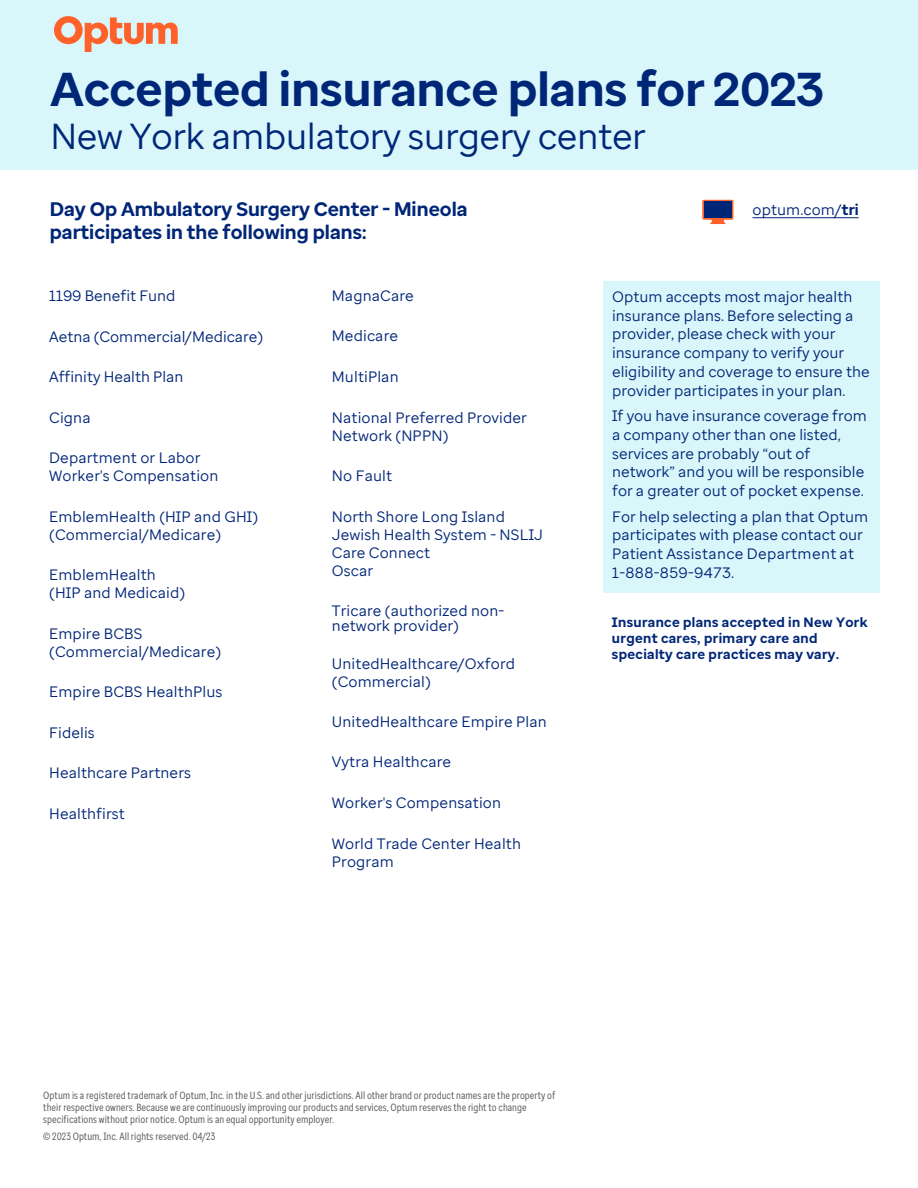
<style>
.page{position:relative;width:918px;height:1188px;background:#fff}
.page>*{position:absolute;margin:0;border:0;box-sizing:border-box;transform-origin:0 0}
.Headline{font:700 47.25px "Optum Sans";color:#002677}
.Headline-2{font:36px "Optum Sans";letter-spacing:-.015em;color:#002677}
.Intro{font:700 19.5px/23.4px "Optum Sans";color:#002677}
.Body{font:15px/18px "Optum Sans";letter-spacing:.01em;color:#002677}
.t1{font:15px/18.8px "Optum Sans";color:#002677}
.Call_to_action{font:15px "Optum Sans";letter-spacing:.005em;color:#002677}
.t2{font:700 13.5px/16.2px "Optum Sans";letter-spacing:.025em;color:#002677}
.t3{font:10.5px/12.3px "Optum Sans Cond";color:#5a5a5a}
.s1{font-weight:700}
.s2{font-style:inherit}
</style>
<div class="page">
<div style="left:0;top:0;width:918px;height:170px;background:#d9f6fa"></div>
<svg style="left:54px;top:16px;width:124px;height:36px"></svg>
<div style="left:603px;top:281px;width:276px;height:311px;background:#d9f6fa"></div>
<svg style="left:702px;top:200px;width:31px;height:24px"></svg>
<div style="left:704px;top:202px;width:28px;height:16px;background:#002677"></div>
<hr style="left:753px;top:217px;width:106px;height:1px;background:#002677">
<p class="Headline" style="left:50px;top:59px;width:775px">Accepted insurance plans for 2023</p>
<p class="Headline-2" style="left:50px;top:113px;width:597px">New York ambulatory surgery center</p>
<p class="Intro" style="left:50px;top:197px;width:419px">Day Op Ambulatory Surgery Center - Mineola participates in the following plans:</p>
<p class="Call_to_action" style="left:753px;top:200px;width:108px">optum.com/<span class="s1">tri</span></p>
<p class="Body" style="left:49px;top:287px;width:128px">1199 Benefit Fund</p>
<p class="Body" style="left:49px;top:327px;width:215px">Aetna (Commercial/Medicare)</p>
<p class="Body" style="left:49px;top:368px;width:136px">Affinity Health Plan</p>
<p class="Body" style="left:49px;top:408px;width:43px"><span class="s2">C</span>igna</p>
<p class="Body" style="left:49px;top:449px;width:171px">Department or Labor<br>Worker's Compensation</p>
<p class="Body" style="left:49px;top:507px;width:211px">EmblemHealth (HIP and GHI) (Commercial/Medicare)</p>
<p class="Body" style="left:49px;top:566px;width:137px">EmblemHealth (HIP and Medicaid)</p>
<p class="Body" style="left:49px;top:624px;width:173px">Empire BCBS (Commercial/Medicare)</p>
<p class="Body" style="left:49px;top:683px;width:175px">Empire BCBS HealthPlus</p>
<p class="Body" style="left:49px;top:723px;width:47px">Fidelis</p>
<p class="Body" style="left:49px;top:764px;width:143px">Healthcare Partners</p>
<p class="Body" style="left:49px;top:804px;width:77px">Healthfirst</p>
<p class="Body" style="left:332px;top:287px;width:83px">MagnaCare</p>
<p class="Body" style="left:332px;top:327px;width:68px">Medicare</p>
<p class="Body" style="left:332px;top:368px;width:68px">MultiPlan</p>
<p class="Body" style="left:332px;top:408px;width:197px">National Preferred Provider<br>Network (NPPN)</p>
<p class="Body" style="left:332px;top:467px;width:62px">No Fault</p>
<p class="Body" style="left:332px;top:507px;width:213px">North Shore Long Island<br>Jewish Health System - NSLIJ<br>Care Connect<br>Oscar</p>
<p class="Body" style="left:332px;top:603px;width:174px;line-height:15px">Tricare (authorized non&shy;network provider)</p>
<p class="Body" style="left:332px;top:654px;width:185px">UnitedHealthcare/Oxford (Commercial)</p>
<p class="Body" style="left:332px;top:713px;width:216px">UnitedHealthcare Empire Plan</p>
<p class="Body" style="left:332px;top:753px;width:121px">Vytra Healthcare</p>
<p class="Body" style="left:332px;top:794px;width:171px">Worker's Compensation</p>
<p class="Body" style="left:332px;top:834px;width:191px">World Trade Center Health<br>Program</p>
<p class="t1" style="left:612px;top:287px;width:259px">Optum accepts most major health insurance plans. Before selecting a provider, please check with your insurance company to verify your eligibility and coverage to ensure the provider participates in your plan.</p>
<p class="t1" style="left:612px;top:406px;width:256px">If you have insurance coverage from a company other than one listed, services are probably “out of network” and you will be responsible for a greater out of pocket expense.</p>
<p class="t1" style="left:612px;top:507px;width:258px">For help selecting a plan that Optum participates with please contact our<br>Patient Assistance Department at<br>1-888-859-9473.</p>
<p class="t2" style="left:612px;top:614px;width:257px">Insurance plans accepted in New <span class="s2">York u</span>rgent <span class="s2">c</span>ares<span class="s2">, primary care and specialty care practices</span> may vary.</p>
<p class="t3" style="left:43px;top:1089px;width:513px">Optum is a registered trademark of Optum, Inc. in the U.S. and other jurisdictions. All other brand or product names are the property of their respective owners. Because we are continuously improving our products and services, Optum reserves the right to change specifications without prior notice. Optum is an equal opportunity employer.</p>
<p class="t3" style="left:43px;top:1130px;width:173px">© 2023 Optum, Inc. All rights reserved. 04/23</p>
</div>
